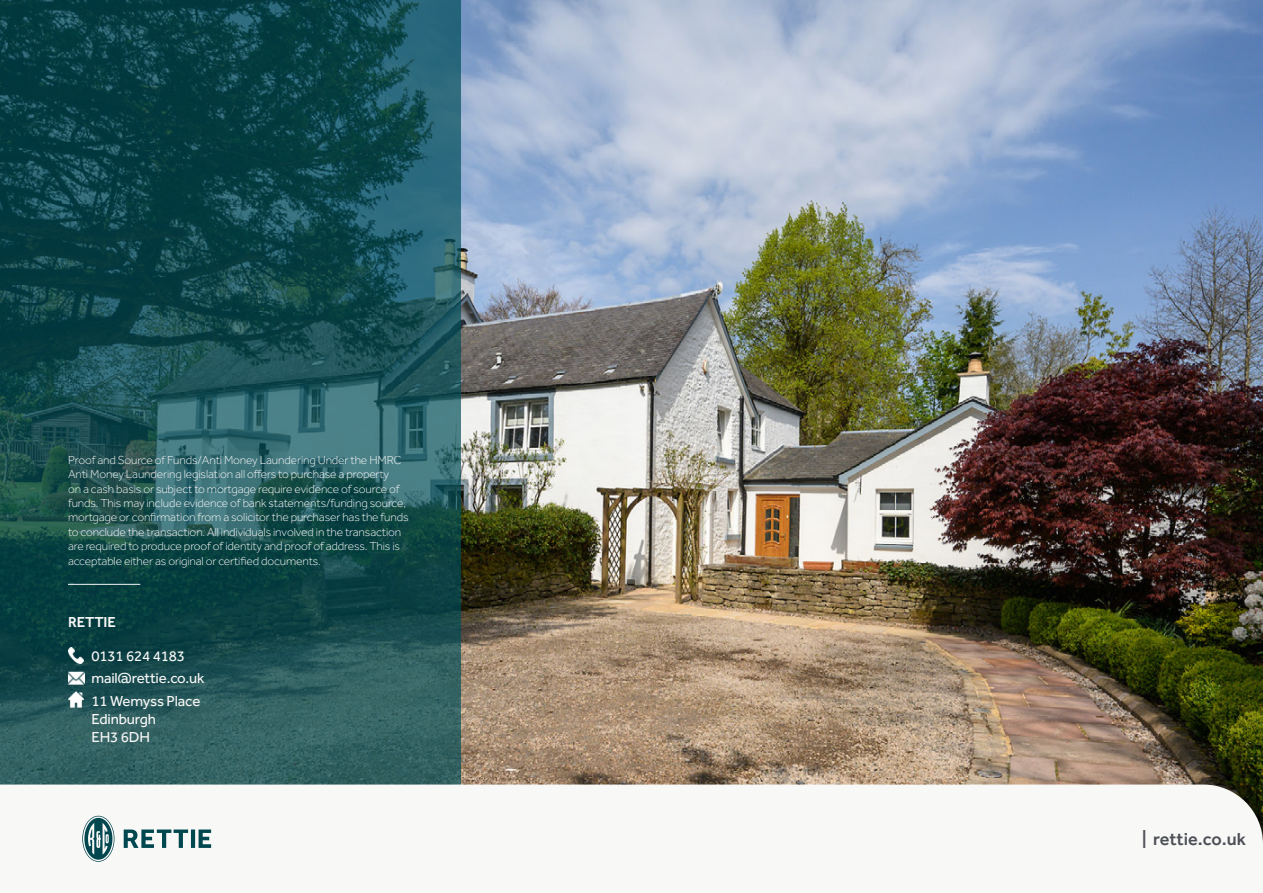
<style>
.page{position:relative;width:1263px;height:893px;background:#fff}
.page>*{position:absolute;margin:0;border:0;box-sizing:border-box;transform-origin:0 0}
.t1{font:500 18px "Effra";color:#4d5056}
.t2{font:15px "Effra";letter-spacing:-.01em;color:#f8f8f7}
.t3{font:500 15px "Effra";letter-spacing:-.01em;color:#f8f8f7}
.t4{font:300 12px/14.4px "Effra";letter-spacing:-.01em;color:#f8f8f7}
</style>
<div class="page">
<img style="left:460px;top:0;width:803px;height:784px">
<svg style="left:0;top:0;width:460px;height:784px;background:#194f53"></svg>
<svg style="left:0;top:784px;width:1263px;height:64px"></svg>
<svg style="left:124px;top:829px;width:87px;height:19px"></svg>
<svg style="left:82px;top:816px;width:32px;height:46px"></svg>
<hr style="left:68px;top:584px;width:72px;height:1px;background:#f8f8f7">
<img style="left:69px;top:648px;width:15px;height:15px">
<img style="left:68px;top:670px;width:17px;height:15px">
<img style="left:69px;top:692px;width:15px;height:15px">
<p class="t4" style="left:68px;top:452px;width:342px">Proof and Source of Funds/Anti Money Laundering Under the HMRC Anti Money Laundering legislation all offers to purchase a property<br>on a cash basis or subject to mortgage require evidence of source of funds. This may include evidence of bank statements/funding source, mortgage or confirmation from a solicitor the purchaser has the funds to conclude the transaction. All individuals involved in the transaction are required to produce proof of identity and proof of address. This is acceptable either as original or certified documents.</p>
<p class="t3" style="left:68px;top:613px;width:49px">RETTIE</p>
<p class="t2" style="left:91px;top:648px;width:95px">0131 624 4183</p>
<p class="t2" style="left:91px;top:670px;width:115px">mail@rettie.co.uk</p>
<p class="t2" style="left:91px;top:692px;width:111px">11 Wemyss Place</p>
<p class="t2" style="left:91px;top:710px;width:66px">Edinburgh</p>
<p class="t2" style="left:91px;top:728px;width:60px">EH3 6DH</p>
<h1 class="t1" style="left:1090px;top:828px;width:131px">rettie.co.uk | 15</h1>
<p class="t1" style="left:1142px;top:828px;width:105px">| rettie.co.uk</p>
</div>
